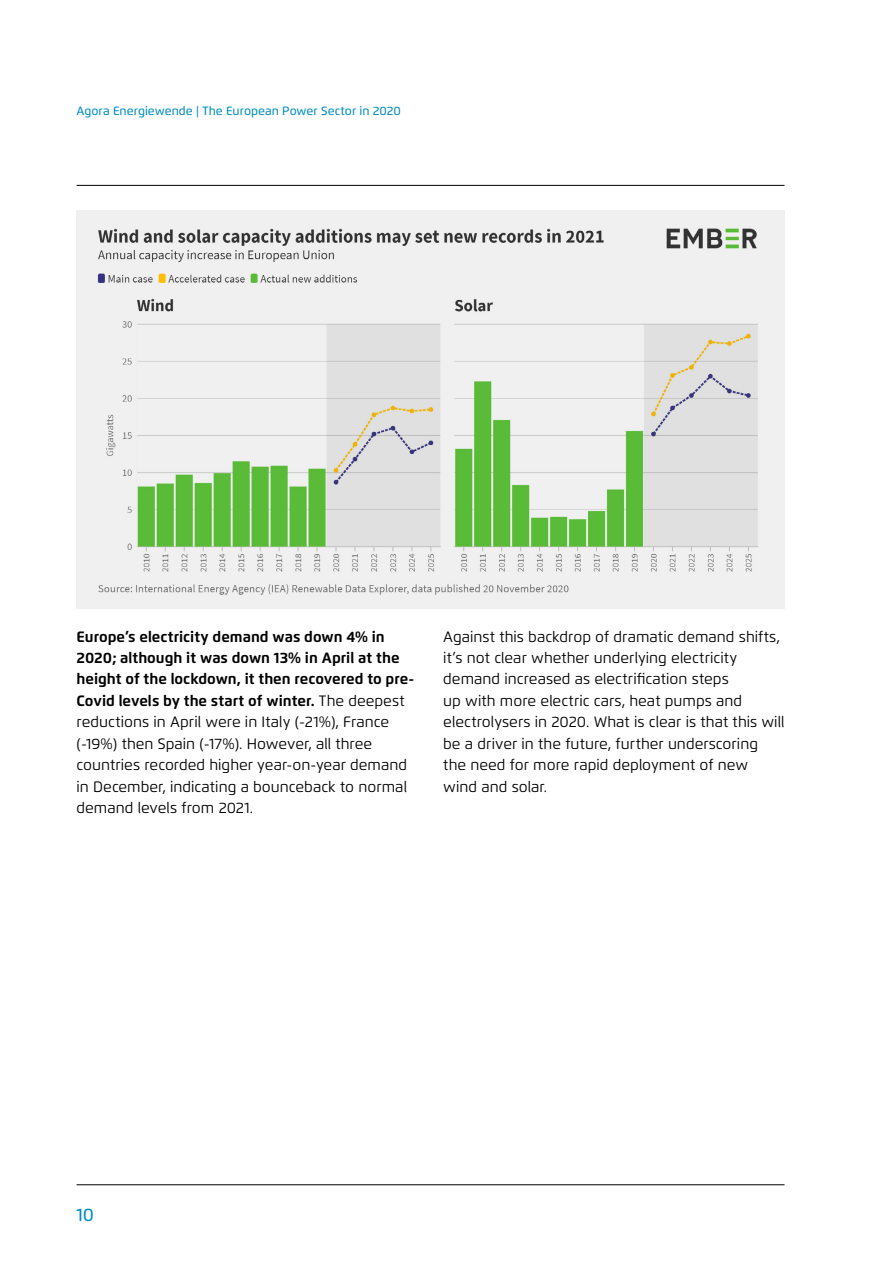
<style>
.page{position:relative;width:893px;height:1263px;background:#fff}
.page>*{position:absolute;margin:0;border:0;box-sizing:border-box;transform-origin:0 0}
.t1{font:500 18px "Flexo";color:#008ec1}
.t2{font:15px/21.5px "Flexo";color:#000}
.t3{font:500 12px "Flexo";letter-spacing:.005em;color:#008ec1}
.s1{font-weight:700}
</style>
<div class="page">
<hr style="left:77px;top:1184px;width:707px;height:1px;background:#000">
<hr style="left:77px;top:185px;width:707px;height:1px;background:#000">
<div style="left:77px;top:210px;width:707px;height:399px;background:#f0f0f0"></div>
<img style="left:97px;top:228px;width:662px;height:367px">
<p class="t3" style="left:77px;top:103px;width:326px">Agora Energiewende | The European Power Sector in 2020</p>
<p class="t2" style="left:77px;top:626px;width:339px"><span class="s1">Europe’s electricity demand was down 4% in 2020; although it was down 13% in April at the height of the lockdown, it then recovered to pre-Covid levels by the start of winter.</span> The deepest reductions in April were in Italy (-21%), France (-19%) then Spain (-17%). However, all three countries recorded higher year-on-year demand in December, indicating a bounceback to normal demand levels from 2021.</p>
<p class="t2" style="left:443px;top:626px;width:343px">Against this backdrop of dramatic demand shifts, it’s not clear whether underlying electricity demand increased as electrification steps<br>up with more electric cars, heat pumps and electrolysers in 2020. What is clear is that this will be a driver in the future, further underscoring the need for more rapid deployment of new wind and solar.</p>
<p class="t1" style="left:77px;top:1203px;width:19px">10</p>
</div>
